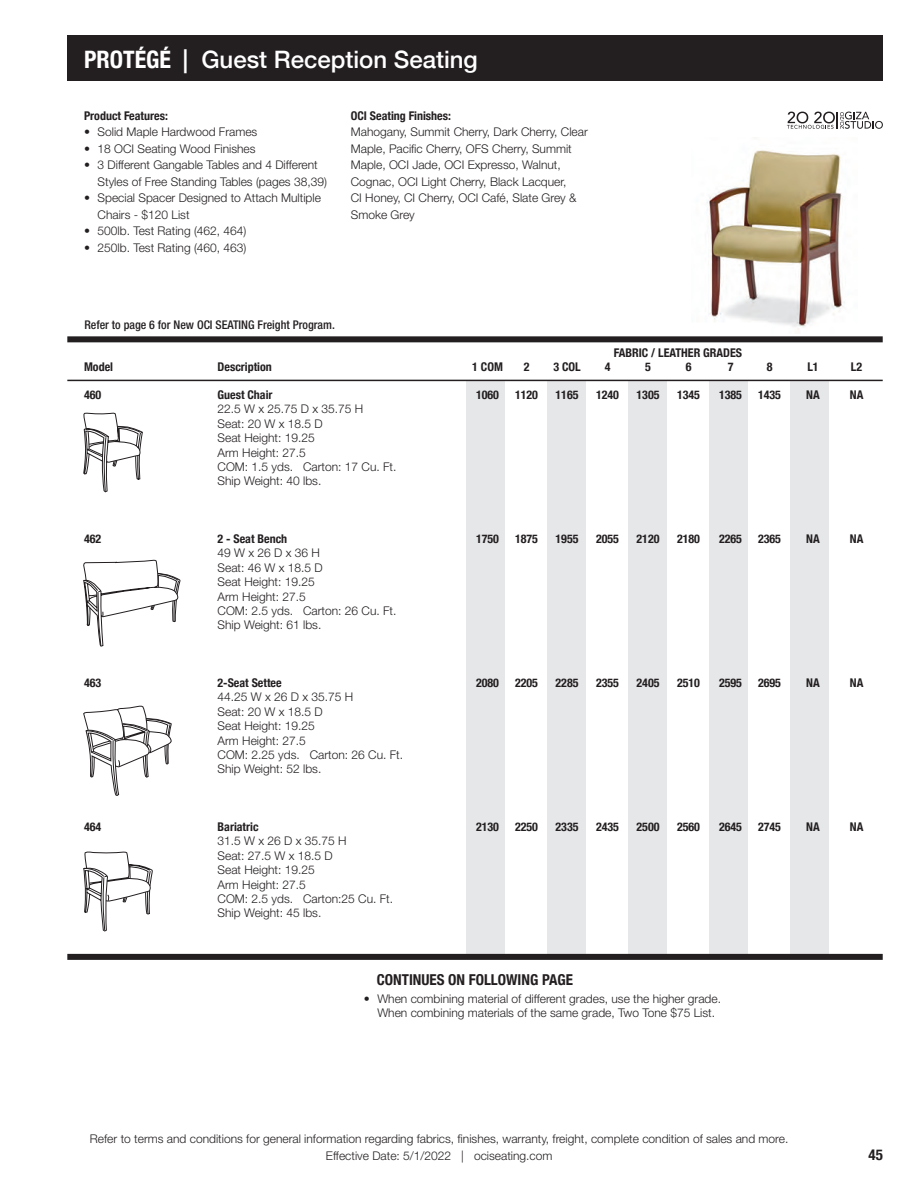
<style>
.page{position:relative;width:918px;height:1188px;background:#fff}
.page>*{position:absolute;margin:0;border:0;box-sizing:border-box;transform-origin:0 0}
.t1{font:500 24px "Helvetica Neue";color:#fff}
.t2{font:700 condensed 15px "Helvetica Neue";color:#231f20}
.t3{font:300 12px/14.4px "Helvetica Neue LT Std";color:#231f20}
.t4{font:700 condensed 12px "Helvetica Neue";color:#231f20}
.t5{font:500 condensed 12px "Helvetica Neue";color:#231f20}
.s1{font-weight:700;font-stretch:condensed}
</style>
<div class="page">
<div style="left:67px;top:35px;width:816px;height:46px;background:#231f20"></div>
<div style="left:67px;top:336px;width:816px;height:6px;background:#231f20"></div>
<div style="left:466px;top:380px;width:39px;height:575px;background:#e6e7e9"></div>
<div style="left:547px;top:380px;width:39px;height:575px;background:#e6e7e9"></div>
<div style="left:628px;top:380px;width:39px;height:575px;background:#e6e7e9"></div>
<div style="left:709px;top:380px;width:39px;height:575px;background:#e6e7e9"></div>
<div style="left:790px;top:380px;width:39px;height:575px;background:#e6e7e9"></div>
<div style="left:67px;top:954px;width:816px;height:6px;background:#231f20"></div>
<hr style="left:67px;top:380px;width:816px;height:1px;background:#231f20">
<svg style="left:787px;top:112px;width:96px;height:17px"></svg>
<svg style="left:83px;top:412px;width:60px;height:80px"></svg>
<svg style="left:83px;top:560px;width:97px;height:87px"></svg>
<svg style="left:83px;top:851px;width:70px;height:109px"></svg>
<svg style="left:83px;top:705px;width:89px;height:91px"></svg>
<img style="left:707px;top:150px;width:138px;height:180px">
<h1 class="t1" style="left:84px;top:40px;width:395px"><span class="s1">PROTÉGÉ</span> | Guest Reception Seating</h1>
<p class="t4" style="left:84px;top:105px;width:85px">Product Features:</p>
<p class="t3" style="left:84px;top:124px;width:175px">• Solid Maple Hardwood Frames</p>
<p class="t3" style="left:84px;top:141px;width:173px">• 18 OCI Seating Wood Finishes</p>
<p class="t3" style="left:98px;top:156px;width:231px;line-height:16.5px;text-indent:-14px">• 3 Different Gangable Tables and 4 Different<br>Styles of Free Standing Tables (pages 38,39)</p>
<p class="t3" style="left:98px;top:189px;width:225px;line-height:16.5px;text-indent:-14px">• Special Spacer Designed to Attach Multiple<br>Chairs - $120 List</p>
<p class="t3" style="left:84px;top:223px;width:164px">• 500lb. Test Rating (462, 464)</p>
<p class="t3" style="left:84px;top:240px;width:164px">• 250lb. Test Rating (460, 463)</p>
<p class="t4" style="left:351px;top:105px;width:102px">OCI Seating Finishes:</p>
<p class="t3" style="left:351px;top:123px;width:238px;line-height:16.5px">Mahogany, Summit Cherry, Dark Cherry, Clear Maple, Pacific Cherry, OFS Cherry, Summit Maple, OCI Jade, OCI Expresso, Walnut, Cognac, OCI Light Cherry, Black Lacquer,<br>CI Honey, CI Cherry, OCI Café, Slate Grey &amp; Smoke Grey</p>
<p class="t5" style="left:84px;top:318px;width:252px">Refer to page 6 for New OCI SEATING Freight Program.</p>
<p class="t4" style="left:614px;top:342px;width:130px">FABRIC / LEATHER GRADES</p>
<p class="t4" style="left:84px;top:357px;width:31px">Model</p>
<p class="t4" style="left:218px;top:357px;width:56px">Description</p>
<p class="t4" style="left:472px;top:357px;width:32px">1 COM</p>
<p class="t4" style="left:524px;top:357px;width:7px">2</p>
<p class="t4" style="left:553px;top:357px;width:29px">3 COL</p>
<p class="t4" style="left:605px;top:357px;width:7px">4</p>
<p class="t4" style="left:645px;top:357px;width:7px">5</p>
<p class="t4" style="left:686px;top:357px;width:7px">6</p>
<p class="t4" style="left:728px;top:357px;width:7px">7</p>
<p class="t4" style="left:767px;top:357px;width:7px">8</p>
<p class="t4" style="left:807px;top:357px;width:13px">L1</p>
<p class="t4" style="left:851px;top:357px;width:13px">L2</p>
<p class="t4" style="left:84px;top:385px;width:19px">460</p>
<p class="t4" style="left:218px;top:385px;width:57px">Guest Chair</p>
<p class="t4" style="left:476px;top:385px;width:25px">1060</p>
<p class="t4" style="left:515px;top:385px;width:25px">1120</p>
<p class="t4" style="left:556px;top:385px;width:25px">1165</p>
<p class="t4" style="left:596px;top:385px;width:25px">1240</p>
<p class="t4" style="left:637px;top:385px;width:25px">1305</p>
<p class="t4" style="left:677px;top:385px;width:25px">1345</p>
<p class="t4" style="left:719px;top:385px;width:25px">1385</p>
<p class="t4" style="left:758px;top:385px;width:25px">1435</p>
<p class="t4" style="left:806px;top:385px;width:15px">NA</p>
<p class="t4" style="left:850px;top:385px;width:15px">NA</p>
<p class="t3" style="left:218px;top:402px;width:178px">22.5 W x 25.75 D x 35.75 H<br>Seat: 20 W x 18.5 D<br>Seat Height: 19. 25<br>Arm Height: 27.5<br>COM: 1. 5 yds. Carton: 17 Cu. Ft.<br>Ship Weight: 40 lbs.</p>
<p class="t4" style="left:84px;top:529px;width:19px">462</p>
<p class="t4" style="left:218px;top:529px;width:71px">2 - Seat Bench</p>
<p class="t4" style="left:476px;top:529px;width:25px">1750</p>
<p class="t4" style="left:515px;top:529px;width:25px">1875</p>
<p class="t4" style="left:556px;top:529px;width:25px">1955</p>
<p class="t4" style="left:596px;top:529px;width:25px">2055</p>
<p class="t4" style="left:637px;top:529px;width:25px">2120</p>
<p class="t4" style="left:677px;top:529px;width:25px">2180</p>
<p class="t4" style="left:719px;top:529px;width:25px">2265</p>
<p class="t4" style="left:758px;top:529px;width:25px">2365</p>
<p class="t4" style="left:806px;top:529px;width:15px">NA</p>
<p class="t4" style="left:850px;top:529px;width:15px">NA</p>
<p class="t3" style="left:218px;top:546px;width:178px">49 W x 26 D x 36 H<br>Seat: 46 W x 18.5 D<br>Seat Height: 19. 25<br>Arm Height: 27.5<br>COM: 2. 5 yds. Carton: 26 Cu. Ft.<br>Ship Weight: 61 lbs.</p>
<p class="t4" style="left:84px;top:673px;width:19px">463</p>
<p class="t4" style="left:218px;top:673px;width:66px">2-Seat Settee</p>
<p class="t4" style="left:476px;top:673px;width:25px">2080</p>
<p class="t4" style="left:515px;top:673px;width:25px">2205</p>
<p class="t4" style="left:556px;top:673px;width:25px">2285</p>
<p class="t4" style="left:596px;top:673px;width:25px">2355</p>
<p class="t4" style="left:637px;top:673px;width:25px">2405</p>
<p class="t4" style="left:677px;top:673px;width:25px">2510</p>
<p class="t4" style="left:719px;top:673px;width:25px">2595</p>
<p class="t4" style="left:758px;top:673px;width:25px">2695</p>
<p class="t4" style="left:806px;top:673px;width:15px">NA</p>
<p class="t4" style="left:850px;top:673px;width:15px">NA</p>
<p class="t3" style="left:218px;top:690px;width:185px">44. 25 W x 26 D x 35. 75 H<br>Seat: 20 W x 18.5 D<br>Seat Height: 19. 25<br>Arm Height: 27.5<br>COM: 2. 25 yds. Carton: 26 Cu. Ft.<br>Ship Weight: 52 lbs.</p>
<p class="t4" style="left:84px;top:817px;width:19px">464</p>
<p class="t4" style="left:218px;top:817px;width:43px">Bariatric</p>
<p class="t4" style="left:476px;top:817px;width:25px">2130</p>
<p class="t4" style="left:515px;top:817px;width:25px">2250</p>
<p class="t4" style="left:556px;top:817px;width:25px">2335</p>
<p class="t4" style="left:596px;top:817px;width:25px">2435</p>
<p class="t4" style="left:637px;top:817px;width:25px">2500</p>
<p class="t4" style="left:677px;top:817px;width:25px">2560</p>
<p class="t4" style="left:719px;top:817px;width:25px">2645</p>
<p class="t4" style="left:758px;top:817px;width:25px">2745</p>
<p class="t4" style="left:806px;top:817px;width:15px">NA</p>
<p class="t4" style="left:850px;top:817px;width:15px">NA</p>
<p class="t3" style="left:218px;top:834px;width:175px">31.5 W x 26 D x 35.75 H<br>Seat: 27.5 W x 18.5 D<br>Seat Height: 19. 25<br>Arm Height: 27.5<br>COM: 2. 5 yds. Carton:25 Cu. Ft.<br>Ship Weight: 45 lbs.</p>
<p class="t2" style="left:377px;top:967px;width:198px">CONTINUES ON FOLLOWING PAGE</p>
<p class="t3" style="left:377px;top:991px;width:343px;text-indent:-14px">• When combining material of different grades, use the higher grade.<br>When combining materials of the same grade, Two Tone $75 List.</p>
<p class="t3" style="left:90px;top:1131px;width:700px;line-height:16.5px;text-align:center">Refer to terms and conditions for general information regarding fabrics, finishes, warranty, freight, complete condition of sales and more.<br>Effective Date: 5/1/2022 | ociseating.com</p>
<p class="t2" style="left:869px;top:1142px;width:16px">45</p>
</div>
